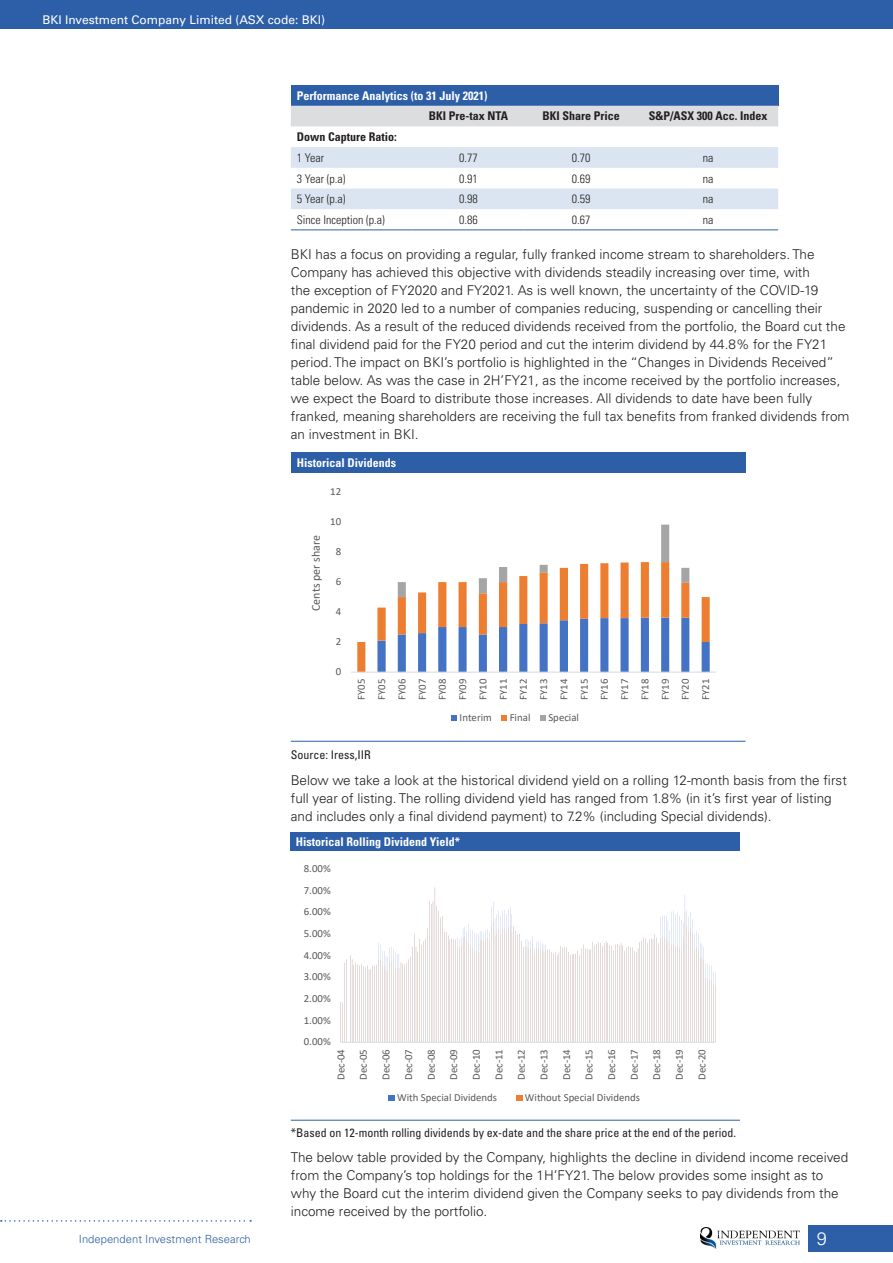
<style>
.page{position:relative;width:893px;height:1263px;background:#fff}
.page>*{position:absolute;margin:0;border:0;box-sizing:border-box;transform-origin:0 0}
.t1{font:300 18px "Univers LT Std";color:#fff}
.Body_Text{font:300 13.5px/18px "Univers LT Std";color:#231f20}
.Source{font:condensed 12px "Univers LT Std";color:#231f20}
.Table_header{font:700 condensed 12px "Univers LT Std";color:#fff}
.Table_text{font:300 condensed 12px "Univers LT Std";color:#231f20}
.PnL_Subhead{font:700 condensed 12px "Univers LT Std";color:#231f20}
.t2{font:12px "Univers LT Std";color:#fff}
.Table_text-2{font:700 condensed 12px "Univers LT Std";color:#231f20}
.t3{font:12px "Calibri";color:#595959}
.t4{font:300 11.25px "Univers LT Std";color:#2d5fa9}
.t5{font:10.8px/20.2px "Calibri";color:#595959;text-align:justify}
</style>
<div class="page">
<div style="left:808px;top:1225px;width:85px;height:26px;background:#2d5fa9"></div>
<div style="left:0;top:0;width:893px;height:28px;background:#2d5fa9"></div>
<img style="left:700px;top:1227px;width:99px;height:21px">
<svg style="left:1px;top:1220px;width:250px;height:2px"></svg>
<div style="left:291px;top:85px;width:487px;height:21px;background:#2d5fa9"></div>
<div style="left:291px;top:106px;width:487px;height:20px;background:#dcdddf"></div>
<svg style="left:291px;top:147px;width:487px;height:62px"></svg>
<hr style="left:291px;top:229px;width:121px;height:1px;background:#2d5fa9">
<hr style="left:412px;top:229px;width:112px;height:1px;background:#2d5fa9">
<hr style="left:524px;top:229px;width:114px;height:1px;background:#2d5fa9">
<hr style="left:638px;top:229px;width:140px;height:1px;background:#2d5fa9">
<div style="left:291px;top:452px;width:455px;height:21px;background:#2d5fa9"></div>
<hr style="left:291px;top:741px;width:455px;height:1px;background:#2d5fa9">
<svg style="left:357px;top:525px;width:353px;height:147px"></svg>
<hr style="left:351px;top:672px;width:365px;height:1px;background:#d9d9d9">
<svg style="left:451px;top:715px;width:6px;height:6px"></svg>
<svg style="left:501px;top:715px;width:6px;height:6px"></svg>
<svg style="left:540px;top:715px;width:6px;height:6px"></svg>
<div style="left:291px;top:832px;width:449px;height:19px;background:#2d5fa9"></div>
<hr style="left:291px;top:1120px;width:449px;height:1px;background:#2d5fa9">
<svg style="left:341px;top:887px;width:374px;height:155px"></svg>
<hr style="left:341px;top:1042px;width:374px;height:1px;background:#d9d9d9">
<div style="left:388px;top:1095px;width:7px;height:6px;background:#4472c4"></div>
<svg style="left:516px;top:1095px;width:6px;height:6px"></svg>
<p class="t2" style="left:43px;top:13px;width:284px">BKI Investment Company Limited (ASX code: BKI)</p>
<p class="Table_header" style="left:297px;top:88px;width:192px">Performance Analytics (to 31 July 2021)</p>
<p class="PnL_Subhead" style="left:429px;top:109px;width:81px">BKI Pre-tax NTA</p>
<p class="PnL_Subhead" style="left:542px;top:109px;width:79px">BKI Share Price</p>
<p class="PnL_Subhead" style="left:649px;top:109px;width:120px">S&amp;P/ASX 300 Acc. Index</p>
<p class="Table_text-2" style="left:297px;top:129px;width:102px">Down Capture Ratio:</p>
<p class="Table_text" style="left:297px;top:150px;width:29px">1 Year</p>
<p class="Table_text" style="left:459px;top:150px;width:20px">0.77</p>
<p class="Table_text" style="left:572px;top:150px;width:20px">0.70</p>
<p class="Table_text" style="left:703px;top:150px;width:12px">na</p>
<p class="Table_text" style="left:297px;top:171px;width:50px">3 Year (p.a)</p>
<p class="Table_text" style="left:459px;top:171px;width:20px">0.91</p>
<p class="Table_text" style="left:572px;top:171px;width:20px">0.69</p>
<p class="Table_text" style="left:703px;top:171px;width:12px">na</p>
<p class="Table_text" style="left:297px;top:192px;width:50px">5 Year (p.a)</p>
<p class="Table_text" style="left:459px;top:192px;width:20px">0.98</p>
<p class="Table_text" style="left:572px;top:192px;width:20px">0.59</p>
<p class="Table_text" style="left:703px;top:192px;width:12px">na</p>
<p class="Table_text" style="left:297px;top:212px;width:89px">Since Inception (p.a)</p>
<p class="Table_text" style="left:459px;top:212px;width:20px">0.86</p>
<p class="Table_text" style="left:572px;top:212px;width:20px">0.67</p>
<p class="Table_text" style="left:703px;top:212px;width:12px">na</p>
<p class="Body_Text" style="left:291px;top:245px;width:560px">BKI has a focus on providing a regular, fully franked income stream to shareholders. The Company has achieved this objective with dividends steadily increasing over time, with<br>the exception of FY2020 and FY2021. As is well known, the uncertainty of the COVID-19 pandemic in 2020 led to a number of companies reducing, suspending or cancelling their dividends. As a result of the reduced dividends received from the portfolio, the Board cut the final dividend paid for the FY20 period and cut the interim dividend by 44.8% for the FY21 period. The impact on BKI’s portfolio is highlighted in the “Changes in Dividends Received” table below. As was the case in 2H’FY21, as the income received by the portfolio increases, we expect the Board to distribute those increases. All dividends to date have been fully franked, meaning shareholders are receiving the full tax benefits from franked dividends from an investment in BKI.</p>
<p class="Table_header" style="left:297px;top:455px;width:101px">Historical Dividends</p>
<p class="t5" style="left:330px;top:481px;width:12px">12</p>
<p class="t3" style="left:307px;top:611px;width:78px;rotate:-90deg">Cents per share</p>
<p class="t5" style="left:330px;top:511px;width:12px">10</p>
<p class="t5" style="left:336px;top:541px;width:7px">8</p>
<p class="t5" style="left:336px;top:571px;width:7px">6</p>
<p class="t5" style="left:336px;top:601px;width:7px">4</p>
<p class="t5" style="left:336px;top:631px;width:7px">2</p>
<p class="t5" style="left:336px;top:661px;width:7px">0</p>
<p class="t5" style="left:351px;top:700px;width:23px;rotate:-90deg">FY05<br>FY05<br>FY06<br>FY07<br>FY08<br>FY09<br>FY10<br>FY11<br>FY12<br>FY13<br>FY14<br>FY15<br>FY16<br>FY17<br>FY18<br>FY19<br>FY20<br>FY21</p>
<p class="t5" style="left:460px;top:707px;width:34px">Interim</p>
<p class="t5" style="left:510px;top:707px;width:22px">Final</p>
<p class="t5" style="left:548px;top:707px;width:32px">Special</p>
<p class="Source" style="left:291px;top:747px;width:81px">Source: Iress,IIR</p>
<p class="Body_Text" style="left:291px;top:771px;width:557px">Below we take a look at the historical dividend yield on a rolling 12-month basis from the first full year of listing. The rolling dividend yield has ranged from 1.8% (in it’s first year of listing and includes only a final dividend payment) to 7.2% (including Special dividends).</p>
<p class="Table_header" style="left:296px;top:834px;width:166px">Historical Rolling Dividend Yield*</p>
<p class="t5" style="left:304px;top:858px;width:28px">8.00%</p>
<p class="t5" style="left:304px;top:880px;width:28px">7.00%</p>
<p class="t5" style="left:304px;top:901px;width:28px">6.00%</p>
<p class="t5" style="left:304px;top:923px;width:28px">5.00%</p>
<p class="t5" style="left:304px;top:945px;width:28px">4.00%</p>
<p class="t5" style="left:304px;top:966px;width:28px">3.00%</p>
<p class="t5" style="left:304px;top:988px;width:28px">2.00%</p>
<p class="t5" style="left:304px;top:1009px;width:28px">1.00%</p>
<p class="t5" style="left:304px;top:1031px;width:28px">0.00%</p>
<p class="t4" style="left:79px;top:1232px;width:173px">Independent Investment Research</p>
<p class="t5" style="left:329px;top:1080px;width:32px;line-height:22.5px;rotate:-90deg">Dec-04<br>Dec-05<br>Dec-06<br>Dec-07<br>Dec-08<br>Dec-09<br>Dec-10<br>Dec-11<br>Dec-12<br>Dec-13<br>Dec-14<br>Dec-15<br>Dec-16<br>Dec-17<br>Dec-18<br>Dec-19<br>Dec-20</p>
<p class="t5" style="left:397px;top:1087px;width:102px">With Special Dividends</p>
<p class="t5" style="left:525px;top:1087px;width:117px">Without Special Dividends</p>
<p class="Source" style="left:291px;top:1125px;width:447px">*Based on 12-month rolling dividends by ex-date and the share price at the end of the period.</p>
<p class="Body_Text" style="left:291px;top:1148px;width:559px">The below table provided by the Company, highlights the decline in dividend income received from the Company’s top holdings for the 1H’FY21. The below provides some insight as to why the Board cut the interim dividend given the Company seeks to pay dividends from the income received by the portfolio.</p>
<h1 class="t1" style="left:817px;top:1227px;width:12px">9</h1>
</div>
